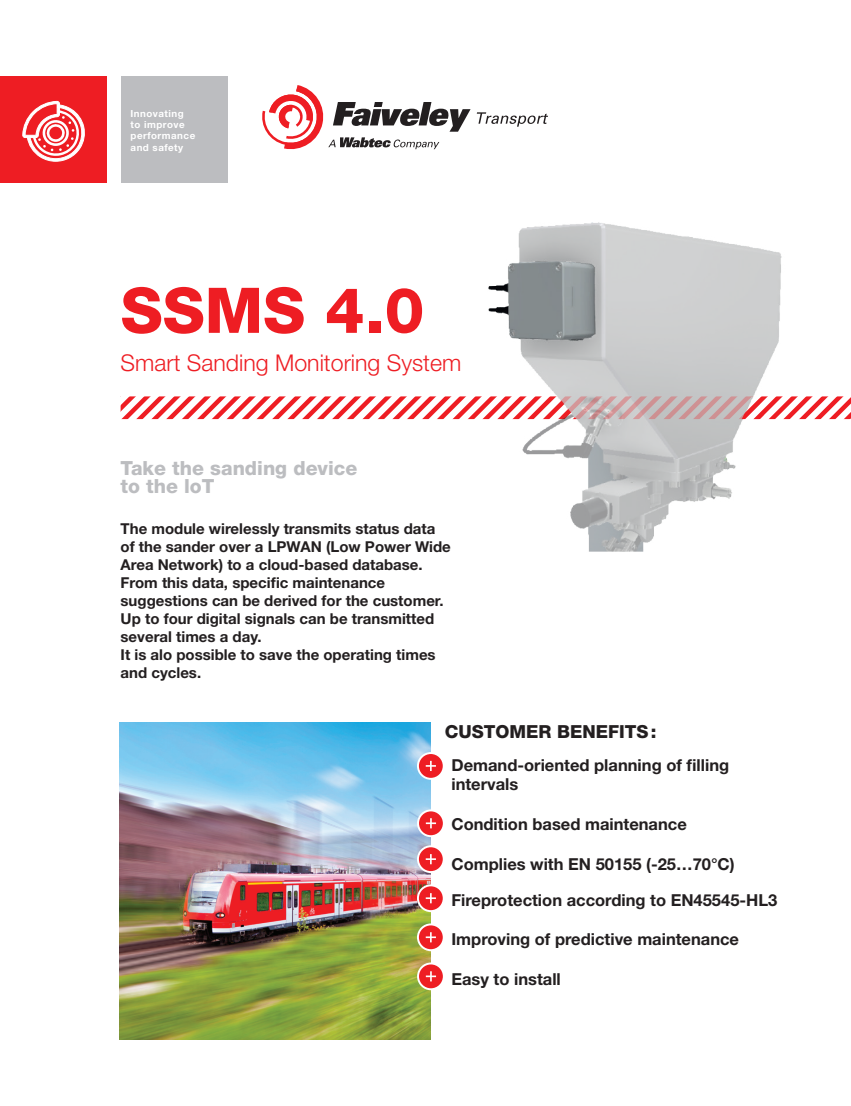
<style>
.page{position:relative;width:851px;height:1106px;background:#fff}
.page>*{position:absolute;margin:0;border:0;box-sizing:border-box;transform-origin:0 0}
.t1{font:800 63px "Helvetica Neue";color:#ee1d23}
.t2{font:300 23.1px "Helvetica Neue";color:#ee1d23}
.t3{font:800 19.5px/18px "Helvetica Neue";color:#bcbdc0}
.t4{font:800 18px "Helvetica Neue";color:#231f20}
.t5{font:700 16.5px/19.8px "Helvetica Neue";color:#231f20}
.t6{font:700 15px/18px "Helvetica Neue";color:#231f20}
.t7{font:700 9.75px/11.2px "Helvetica Neue";letter-spacing:.05em;color:#fff}
</style>
<div class="page">
<img style="left:120px;top:722px;width:311px;height:317px">
<div style="left:121px;top:77px;width:106px;height:106px;background:#bcbdc0"></div>
<svg style="left:418px;top:963px;width:26px;height:26px"></svg>
<div style="left:417px;top:962px;width:28px;height:28px;border:2px solid #fff;border-radius:50%"></div>
<svg style="left:426px;top:971px;width:10px;height:10px"></svg>
<div style="left:418px;top:885px;width:25px;height:26px;background:#ee1d23;border-radius:50%"></div>
<div style="left:417px;top:884px;width:27px;height:28px;border:2px solid #fff;border-radius:50%"></div>
<svg style="left:425px;top:893px;width:11px;height:10px"></svg>
<div style="left:418px;top:924px;width:25px;height:26px;background:#ee1d23;border-radius:50%"></div>
<div style="left:417px;top:923px;width:27px;height:28px;border:2px solid #fff;border-radius:50%"></div>
<svg style="left:425px;top:932px;width:11px;height:10px"></svg>
<div style="left:0;top:77px;width:107px;height:106px;background:#ee1d23"></div>
<svg style="left:22px;top:101px;width:63px;height:61px"></svg>
<img style="left:272px;top:109px;width:578px;height:777px">
<svg style="left:121px;top:396px;width:729px;height:23px"></svg>
<svg style="left:476px;top:112px;width:72px;height:15px"></svg>
<svg style="left:262px;top:85px;width:208px;height:67px"></svg>
<p class="t7" style="left:131px;top:108px;width:66px">Innovating to improve performance and safety</p>
<h1 class="t1" style="left:121px;top:273px;width:305px">SSMS 4.0</h1>
<h2 class="t2" style="left:121px;top:348px;width:342px">Smart Sanding Monitoring System</h2>
<h3 class="t3" style="left:121px;top:459px;width:238px">Take the sanding device to the loT</h3>
<p class="t6" style="left:121px;top:519px;width:332px">The module wirelessly transmits status data of the sander over a LPWAN (Low Power Wide Area Network) to a cloud-based database.<br>From this data, specific maintenance suggestions can be derived for the customer.<br>Up to four digital signals can be transmitted several times a day.<br>It is alo possible to save the operating times and cycles.</p>
<p class="t4" style="left:444px;top:721px;width:213px">CUSTOMER BENEFITS:</p>
<p class="t5" style="left:451px;top:754px;width:279px">Demand-oriented planning of filling intervals</p>
<p class="t5" style="left:451px;top:813px;width:237px">Condition based maintenance</p>
<p class="t5" style="left:451px;top:845px;width:327px;line-height:36px">Complies with EN 50155 (-25…70°C)<br>Fireprotection according to EN45545-HL3</p>
<p class="t5" style="left:451px;top:929px;width:289px">Improving of predictive maintenance</p>
<p class="t5" style="left:451px;top:968px;width:111px">Easy to install</p>
</div>
